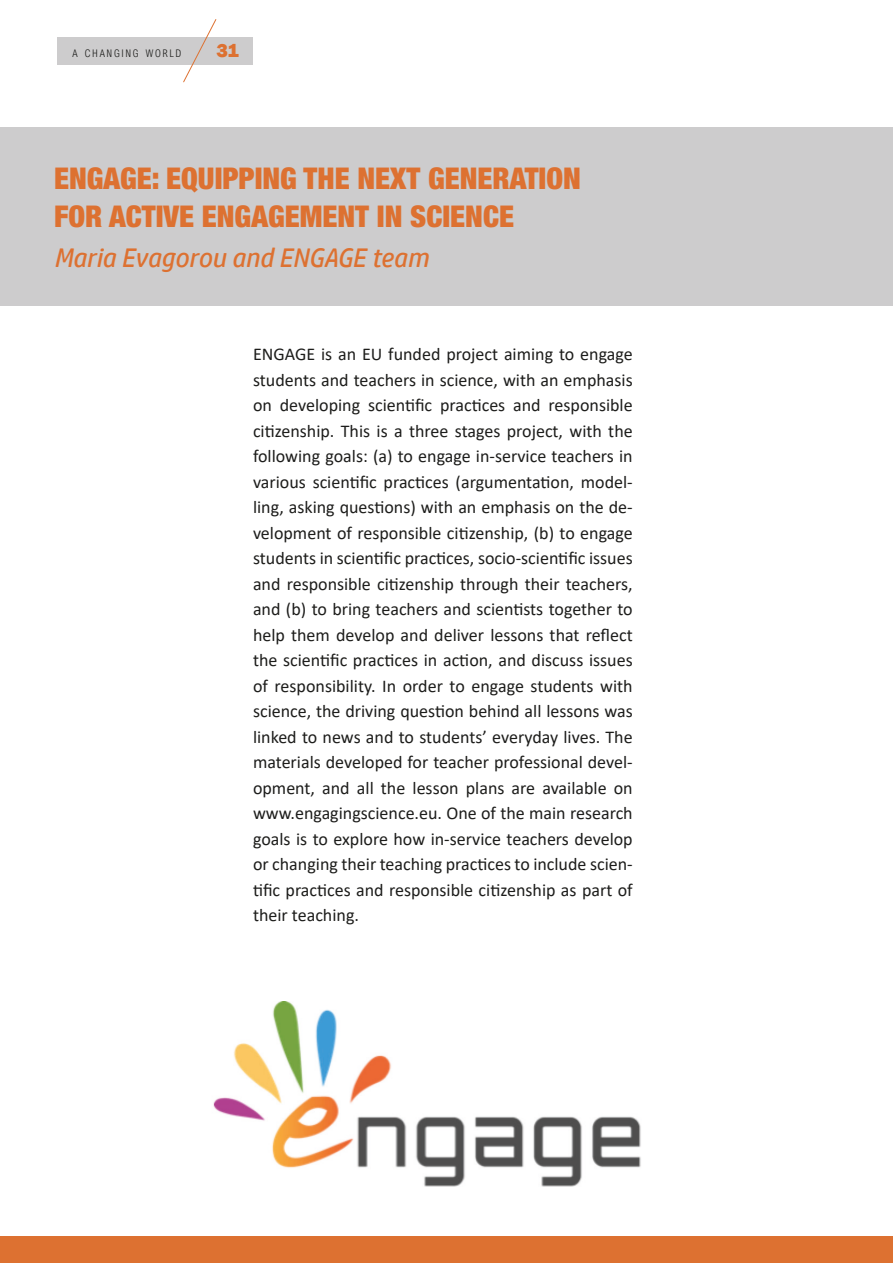
<style>
.page{position:relative;width:893px;height:1263px;background:#fff}
.page>*{position:absolute;margin:0;border:0;box-sizing:border-box;transform-origin:0 0}
.grote_kop{font:900 condensed 30px "Helvetica Neue LT Std";color:#dd7131}
.kop_italic{font:italic 27px "HP Simplified";color:#dd7131}
.t1{font:800 19.5px "Franklin Gothic";color:#dd7131}
.Platte_tekst{font:18px/25.5px "Calibri";color:#1d1d1b;text-align:justify}
.t2{font:300 10.5px "Arial Nova Cond";letter-spacing:.155em;color:#1d1d1b}
</style>
<div class="page">
<div style="left:57px;top:37px;width:196px;height:27px;background:#cdcccd"></div>
<svg style="left:183px;top:19px;width:34px;height:64px"></svg>
<div style="left:0;top:1236px;width:893px;height:27px;background:#dd7131"></div>
<div style="left:0;top:128px;width:893px;height:178px;background:#cdcccd"></div>
<img style="left:213px;top:1002px;width:428px;height:185px">
<p class="t2" style="left:72px;top:47px;width:110px">A CHANGING WORLD</p>
<p class="t1" style="left:216px;top:38px;width:24px">31</p>
<p class="grote_kop" style="left:54px;top:160px;width:528px">ENGAGE: EQUIPPING THE NEXT GENERATION</p>
<p class="grote_kop" style="left:54px;top:198px;width:462px">FOR ACTIVE ENGAGEMENT IN SCIENCE</p>
<p class="kop_italic" style="left:54px;top:240px;width:376px">Maria Evagorou and ENGAGE team</p>
<p class="Platte_tekst" style="left:253px;top:341px;width:381px">ENGAGE is an EU funded project aiming to engage students and teachers in science, with an emphasis on developing scientific practices and responsible citizenship. This is a three stages project, with the following goals: (a) to engage in-service teachers in various scientific practices (argumentation, model&shy;ling, asking questions) with an emphasis on the de&shy;velopment of responsible citizenship, (b) to engage students in scientific practices, socio-scientific issues and responsible citizenship through their teachers, and (b) to bring teachers and scientists together to help them develop and deliver lessons that reflect the scientific practices in action, and discuss issues of responsibility. In order to engage students with science, the driving question behind all lessons was linked to news and to students’ everyday lives. The materials developed for teacher professional devel&shy;opment, and all the lesson plans are available on www.engagingscience.eu. One of the main research goals is to explore how in-service teachers develop or changing their teaching practices to include scien&shy;tific practices and responsible citizenship as part of their teaching.</p>
</div>
